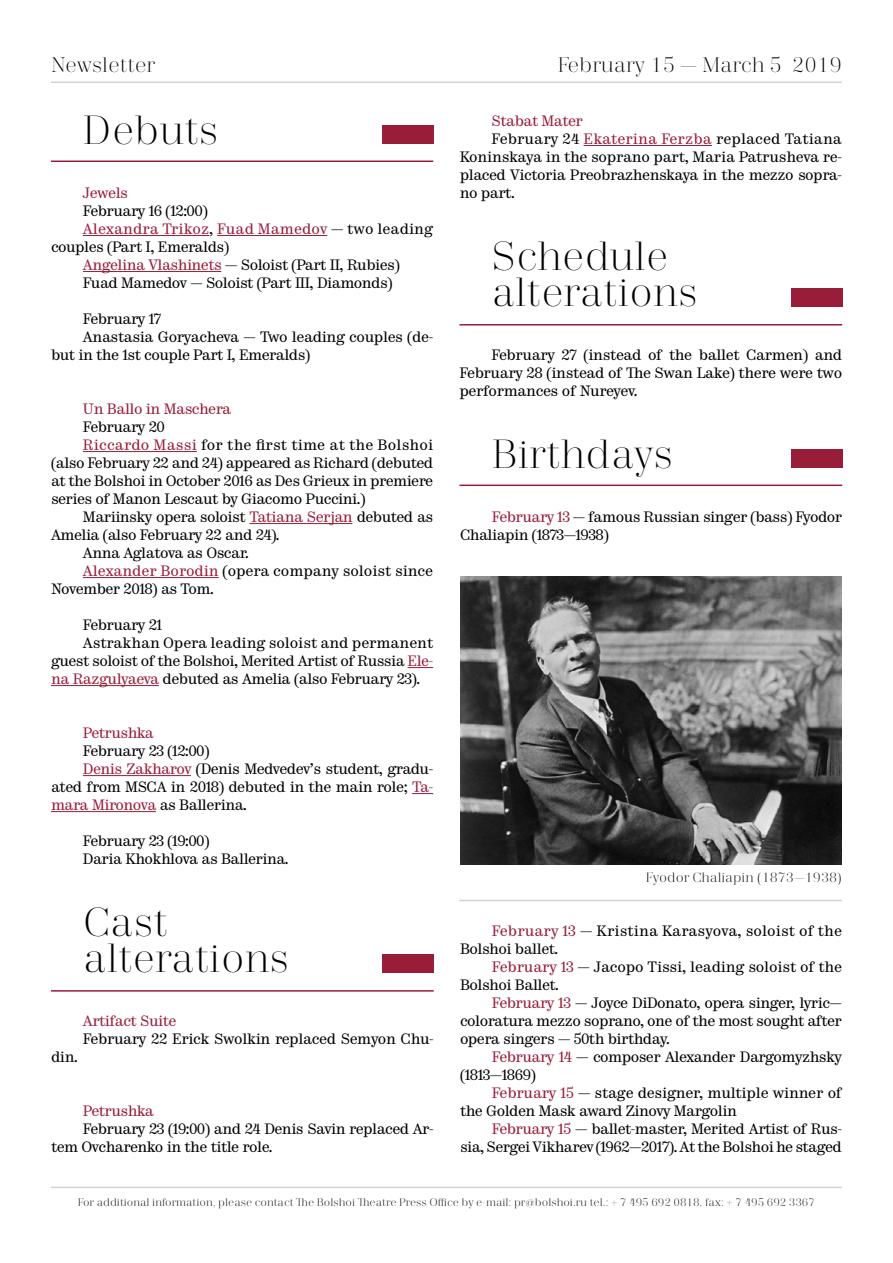
<style>
.page{position:relative;width:893px;height:1263px;background:#fff}
.page>*{position:absolute;margin:0;border:0;box-sizing:border-box;transform-origin:0 0}
.t1{font:300 40.5px "Trivia Serif";color:#000}
.t2{font:300 21px "Trivia Serif";color:#000}
.t3{font:15px/18px "Trivia Serif 10 Demo";letter-spacing:-.035em;color:#000;text-align:justify}
.t4{font:15px/18px "Trivia Serif 10 Demo";letter-spacing:.005em;color:#000}
.t5{font:15px/18px "Trivia Serif 10 Demo";letter-spacing:-.015em;color:#000}
.t6{font:15px "Trivia Serif 10 Demo";letter-spacing:-.035em;color:#981d39}
.t7{font:15px/18px "Trivia Serif 10 Demo";letter-spacing:-.005em;color:#000}
.t8{font:15px/18px "Trivia Serif 10 Demo";letter-spacing:-.01em;color:#000}
.t9{font:300 13.5px "Trivia Serif";color:#000}
.t10{font:300 10.95px "Trivia Serif";color:#000}
.s1{color:#981d39}
</style>
<div class="page">
<hr style="left:51px;top:81px;width:791px;height:2px;background:#d1d3d4">
<hr style="left:51px;top:1187px;width:791px;height:1px;background:#d1d3d4">
<hr style="left:83px;top:235px;width:126px;height:1px;background:#981d39">
<hr style="left:217px;top:235px;width:110px;height:1px;background:#981d39">
<hr style="left:83px;top:271px;width:138px;height:1px;background:#981d39">
<hr style="left:83px;top:451px;width:114px;height:1px;background:#981d39">
<hr style="left:249px;top:523px;width:103px;height:1px;background:#981d39">
<hr style="left:83px;top:577px;width:136px;height:1px;background:#981d39">
<svg style="left:408px;top:667px;width:25px;height:1px"></svg>
<hr style="left:51px;top:685px;width:108px;height:1px;background:#981d39">
<hr style="left:83px;top:775px;width:108px;height:1px;background:#981d39">
<svg style="left:412px;top:793px;width:21px;height:1px"></svg>
<hr style="left:51px;top:811px;width:105px;height:1px;background:#981d39">
<hr style="left:51px;top:161px;width:382px;height:1px;background:#981d39">
<div style="left:382px;top:125px;width:51px;height:19px;background:#981d39"></div>
<hr style="left:51px;top:990px;width:383px;height:2px;background:#981d39">
<hr style="left:459px;top:324px;width:383px;height:2px;background:#981d39">
<div style="left:383px;top:954px;width:51px;height:18px;background:#981d39"></div>
<div style="left:791px;top:288px;width:51px;height:18px;background:#981d39"></div>
<hr style="left:459px;top:485px;width:383px;height:1px;background:#981d39">
<div style="left:791px;top:449px;width:51px;height:19px;background:#981d39"></div>
<hr style="left:584px;top:145px;width:128px;height:1px;background:#981d39">
<img style="left:460px;top:576px;width:382px;height:288px">
<hr style="left:459px;top:900px;width:383px;height:1px;background:#d1d3d4">
<h2 class="t2" style="left:51px;top:54px;width:106px">Newsletter</h2>
<h2 class="t2" style="left:558px;top:54px;width:286px">February 15 — March 5 2019</h2>
<p class="t1" style="left:83px;top:109px;width:137px">Debuts</p>
<p class="t6" style="left:83px;top:184px;width:47px">Jewels</p>
<p class="t3" style="left:83px;top:203px;width:126px">February 16 (12:00)</p>
<p class="t4" style="left:51px;top:221px;width:384px;text-indent:32px"><span class="s1">Alexandra Trikoz</span>, <span class="s1">Fuad Mamedov</span> — two leading couples (Part I, Emeralds)</p>
<p class="t3" style="left:83px;top:257px;width:318px"><span class="s1">Angelina Vlashinets</span> — Soloist (Part II, Rubies)</p>
<p class="t3" style="left:83px;top:275px;width:311px">Fuad Mamedov — Soloist (Part III, Diamonds)</p>
<p class="t3" style="left:83px;top:311px;width:80px">February 17</p>
<p class="t3" style="left:51px;top:329px;width:384px;text-indent:32px">Anastasia Goryacheva — Two leading couples (de&shy;but in the 1st couple Part I, Emeralds)</p>
<p class="t6" style="left:83px;top:400px;width:150px">Un Ballo in Maschera</p>
<p class="t3" style="left:83px;top:419px;width:84px">February 20</p>
<p class="t3" style="left:51px;top:437px;width:384px;text-indent:32px"><span class="s1">Riccardo Massi</span> for the first time at the Bolshoi (also February 22 and 24) appeared as Richard (debuted at the Bolshoi in October 2016 as Des Grieux in premiere series of Manon Lescaut by Giacomo Puccini.)</p>
<p class="t3" style="left:51px;top:509px;width:384px;text-indent:32px">Mariinsky opera soloist <span class="s1">Tatiana Serjan</span> debuted as<br>Amelia (also February 22 and 24).</p>
<p class="t3" style="left:83px;top:545px;width:167px">Anna Aglatova as Oscar.</p>
<p class="t7" style="left:51px;top:563px;width:384px;text-indent:32px"><span class="s1">Alexander Borodin</span> (opera company soloist since<br>November 2018) as Tom.</p>
<p class="t3" style="left:83px;top:617px;width:81px">February 21</p>
<p class="t3" style="left:51px;top:635px;width:384px;text-indent:32px">Astrakhan Opera leading soloist and permanent guest soloist of the Bolshoi, Merited Artist of Russia <span class="s1">Ele&shy;na Razgulyaeva</span> debuted as Amelia (also February 23).</p>
<p class="t6" style="left:83px;top:724px;width:73px">Petrushka</p>
<p class="t3" style="left:83px;top:743px;width:128px">February 23 (12:00)</p>
<p class="t3" style="left:51px;top:761px;width:384px;text-indent:32px"><span class="s1">Denis Zakharov</span> (Denis Medvedev’s student, gradu&shy;ated from MSCA in 2018) debuted in the main role; <span class="s1">Ta&shy;mara Mironova</span> as Ballerina.</p>
<p class="t3" style="left:83px;top:833px;width:128px">February 23 (19:00)</p>
<p class="t3" style="left:83px;top:851px;width:207px">Daria Khokhlova as Ballerina.</p>
<p class="t1" style="left:83px;top:901px;width:87px">Cast</p>
<p class="t1" style="left:83px;top:937px;width:208px">alterations</p>
<p class="t6" style="left:83px;top:1012px;width:95px">Artifact Suite</p>
<p class="t3" style="left:83px;top:1031px;width:352px">February 22 Erick Swolkin replaced Semyon Chu-</p>
<p class="t3" style="left:51px;top:1049px;width:28px">din.</p>
<p class="t6" style="left:83px;top:1102px;width:73px">Petrushka</p>
<p class="t3" style="left:51px;top:1121px;width:384px;text-indent:32px">February 23 (19:00) and 24 Denis Savin replaced Ar&shy;tem Ovcharenko in the title role.</p>
<p class="t6" style="left:492px;top:112px;width:93px">Stabat Mater</p>
<p class="t3" style="left:460px;top:131px;width:384px;text-indent:32px">February 24 <span class="s1">Ekaterina Ferzba</span> replaced Tatiana Koninskaya in the soprano part, Maria Patrusheva re&shy;placed Victoria Preobrazhenskaya in the mezzo sopra&shy;no part.</p>
<p class="t1" style="left:491px;top:235px;width:178px">Schedule</p>
<p class="t1" style="left:491px;top:271px;width:208px">alterations</p>
<p class="t3" style="left:459px;top:347px;width:384px;text-indent:32px">February 27 (instead of the ballet Carmen) and February 28 (instead of The Swan Lake) there were two performances of Nureyev.</p>
<p class="t1" style="left:492px;top:433px;width:183px">Birthdays</p>
<p class="t3" style="left:460px;top:509px;width:384px;text-indent:32px"><span class="s1">February 13</span> — famous Russian singer (bass) Fyodor<br>Chaliapin (1873—1938)</p>
<p class="t9" style="left:646px;top:870px;width:197px">Fyodor Chaliapin (1873—1938)</p>
<p class="t4" style="left:460px;top:923px;width:383px;text-indent:32px"><span class="s1">February 13</span> — Kristina Karasyova, soloist of the<br>Bolshoi ballet.</p>
<p class="t8" style="left:460px;top:959px;width:383px;text-indent:32px"><span class="s1">February 13</span> — Jacopo Tissi, leading soloist of the<br>Bolshoi Ballet.</p>
<p class="t3" style="left:460px;top:995px;width:383px;text-indent:32px"><span class="s1">February 13</span> — Joyce DiDonato, opera singer, lyric— coloratura mezzo soprano, one of the most sought after opera singers — 50th birthday.</p>
<p class="t3" style="left:460px;top:1049px;width:383px;text-indent:32px"><span class="s1">February 14</span> — composer Alexander Dargomyzhsky (1813—1869)</p>
<p class="t5" style="left:460px;top:1085px;width:383px;text-indent:32px"><span class="s1">February 15</span> — stage designer, multiple winner of the Golden Mask award Zinovy Margolin</p>
<p class="t3" style="left:460px;top:1121px;width:383px;text-align:right"><span class="s1">February 15</span> — ballet-master, Merited Artist of Rus-<br>sia, Sergei Vikharev (1962—2017). At the Bolshoi he staged</p>
<p class="t10" style="left:78px;top:1196px;width:739px">For additional information, please contact The Bolshoi Theatre Press Office by e-mail: pr@bolshoi.ru tel.: + 7 495 692 0818, fax: + 7 495 692 3367</p>
</div>
